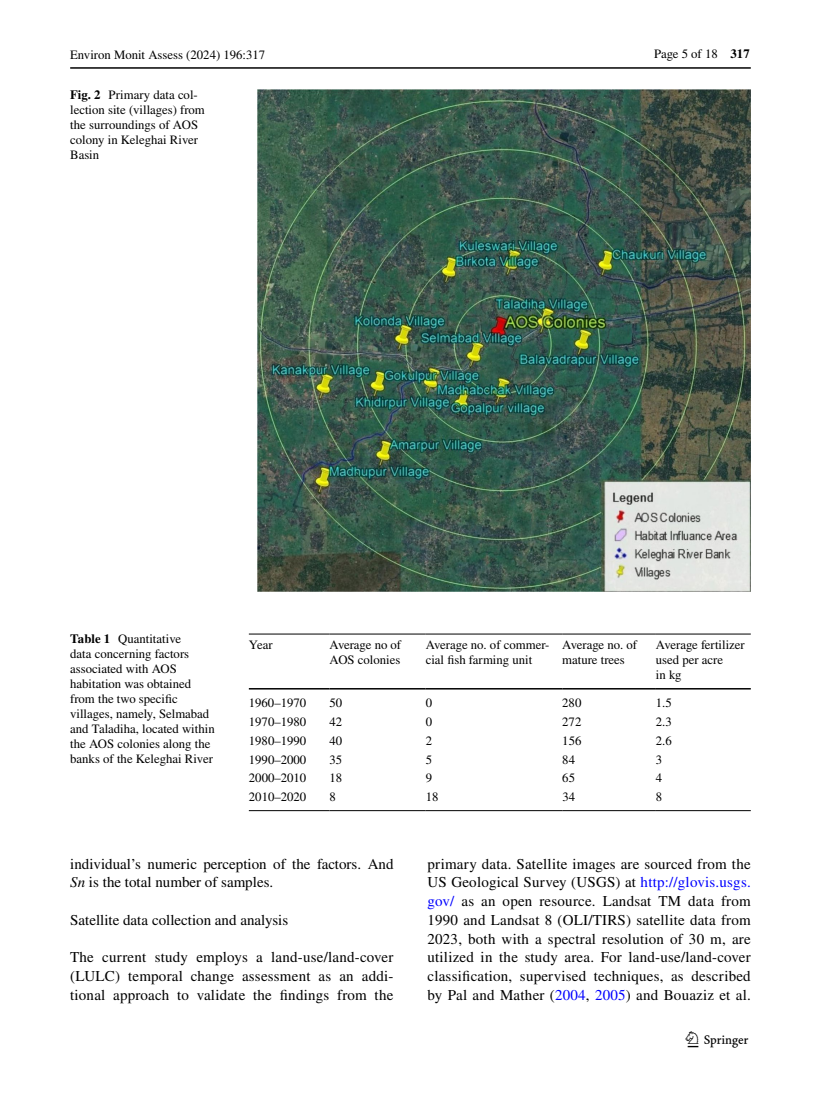
<style>
.page{position:relative;width:821px;height:1106px;background:#fff}
.page>*{position:absolute;margin:0;border:0;box-sizing:border-box;transform-origin:0 0}
.t1{font:22.5px "Springnew Regular 3";color:#000}
.t2{font:15px/18.8px "STIX";color:#000;text-align:justify}
.t3{font:12.75px/15px "STIX";color:#000}
.s1{font-weight:700}
.s2{font-style:italic}
.s3{color:#00f}
</style>
<div class="page">
<hr style="left:70px;top:67px;width:680px;height:2px;background:#000">
<img style="left:257px;top:89px;width:493px;height:502px">
<hr style="left:249px;top:633px;width:80px;height:1px;background:#000">
<hr style="left:249px;top:688px;width:80px;height:1px;background:#000">
<hr style="left:329px;top:633px;width:97px;height:1px;background:#000">
<hr style="left:329px;top:688px;width:97px;height:1px;background:#000">
<hr style="left:426px;top:633px;width:136px;height:1px;background:#000">
<hr style="left:426px;top:688px;width:136px;height:1px;background:#000">
<hr style="left:562px;top:633px;width:94px;height:1px;background:#000">
<hr style="left:562px;top:688px;width:94px;height:1px;background:#000">
<hr style="left:656px;top:633px;width:94px;height:1px;background:#000">
<hr style="left:656px;top:688px;width:94px;height:1px;background:#000">
<hr style="left:249px;top:810px;width:80px;height:1px;background:#000">
<hr style="left:329px;top:810px;width:97px;height:1px;background:#000">
<hr style="left:426px;top:810px;width:136px;height:1px;background:#000">
<hr style="left:562px;top:810px;width:94px;height:1px;background:#000">
<hr style="left:656px;top:810px;width:94px;height:1px;background:#000">
<p class="t3" style="left:70px;top:48px;width:197px">Environ Monit Assess (2024) 196:317</p>
<p class="t3" style="left:70px;top:88px;width:136px"><span class="s1">Fig. 2</span> Primary data col&shy;lection site (villages) from the surroundings of AOS colony in Keleghai River<br>Basin</p>
<p class="t3" style="left:654px;top:47px;width:97px">Page 5 of 18 <span class="s1">317</span></p>
<p class="t3" style="left:70px;top:632px;width:146px"><span class="s1">Table 1</span> Quantitative<br>data concerning factors associated with AOS habitation was obtained from the two specific villages, namely, Selmabad and Taladiha, located within the AOS colonies along the banks of the Keleghai River</p>
<p class="t3" style="left:249px;top:638px;width:25px">Year</p>
<p class="t3" style="left:329px;top:638px;width:73px">Average no of<br>AOS colonies</p>
<p class="t3" style="left:426px;top:638px;width:125px">Average no. of commer&shy;cial fish farming unit</p>
<p class="t3" style="left:562px;top:638px;width:76px">Average no. of mature trees</p>
<p class="t3" style="left:656px;top:638px;width:90px">Average fertilizer used per acre<br>in kg</p>
<p class="t3" style="left:249px;top:696px;width:59px">1960–1970</p>
<p class="t3" style="left:329px;top:696px;width:14px">50</p>
<p class="t3" style="left:426px;top:696px;width:8px">0</p>
<p class="t3" style="left:562px;top:696px;width:21px">280</p>
<p class="t3" style="left:656px;top:696px;width:17px">1.5</p>
<p class="t3" style="left:249px;top:715px;width:59px">1970–1980</p>
<p class="t3" style="left:329px;top:715px;width:14px">42</p>
<p class="t3" style="left:426px;top:715px;width:8px">0</p>
<p class="t3" style="left:562px;top:715px;width:21px">272</p>
<p class="t3" style="left:656px;top:715px;width:17px">2.3</p>
<p class="t3" style="left:249px;top:734px;width:59px">1980–1990</p>
<p class="t3" style="left:329px;top:734px;width:14px">40</p>
<p class="t3" style="left:426px;top:734px;width:8px">2</p>
<p class="t3" style="left:562px;top:734px;width:21px">156</p>
<p class="t3" style="left:656px;top:734px;width:17px">2.6</p>
<p class="t3" style="left:249px;top:752px;width:59px">1990–2000</p>
<p class="t3" style="left:329px;top:752px;width:14px">35</p>
<p class="t3" style="left:426px;top:752px;width:8px">5</p>
<p class="t3" style="left:562px;top:752px;width:14px">84</p>
<p class="t3" style="left:656px;top:752px;width:8px">3</p>
<p class="t3" style="left:249px;top:771px;width:59px">2000–2010</p>
<p class="t3" style="left:329px;top:771px;width:14px">18</p>
<p class="t3" style="left:426px;top:771px;width:8px">9</p>
<p class="t3" style="left:562px;top:771px;width:14px">65</p>
<p class="t3" style="left:656px;top:771px;width:8px">4</p>
<p class="t3" style="left:249px;top:790px;width:59px">2010–2020</p>
<p class="t3" style="left:329px;top:790px;width:8px">8</p>
<p class="t3" style="left:426px;top:790px;width:14px">18</p>
<p class="t3" style="left:562px;top:790px;width:14px">34</p>
<p class="t3" style="left:656px;top:790px;width:8px">8</p>
<p class="t2" style="left:70px;top:855px;width:325px">individual’s numeric perception of the factors. And<br><span class="s2">Sn</span> is the total number of samples.</p>
<p class="t2" style="left:70px;top:911px;width:219px">Satellite data collection and analysis</p>
<p class="t2" style="left:70px;top:948px;width:325px">The current study employs a land-use/land-cover (LULC) temporal change assessment as an addi&shy;tional approach to validate the findings from the</p>
<p class="t2" style="left:427px;top:855px;width:325px">primary data. Satellite images are sourced from the US Geological Survey (USGS) at <span class="s3">http://glovis.usgs. gov/</span> as an open resource. Landsat TM data from 1990 and Landsat 8 (OLI/TIRS) satellite data from 2023, both with a spectral resolution of 30 m, are utilized in the study area. For land-use/land-cover classification, supervised techniques, as described by Pal and Mather (<span class="s3">2004</span>, <span class="s3">2005</span>) and Bouaziz et al.</p>
<h1 class="t1" style="left:687px;top:1031px;width:62px">1 3</h1>
</div>
